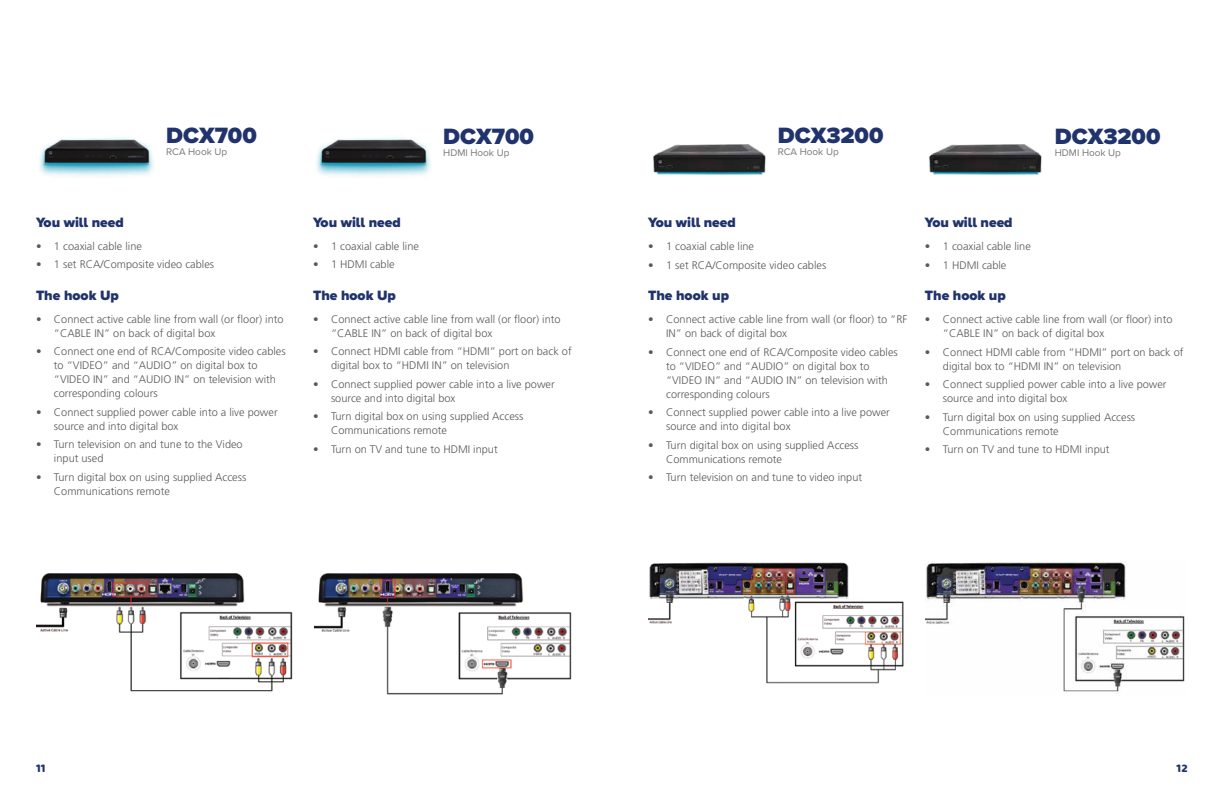
<style>
.page{position:relative;width:1224px;height:792px;background:#fff}
.page>*{position:absolute;margin:0;border:0;box-sizing:border-box;transform-origin:0 0}
.t1{font:900 22.9px "Proxima Nova A";color:#20336c}
.t2{font:900 14px "Proxima Nova A";color:#20336c}
.t3{font:12px "Baloo";color:#20336c}
.t4{font:300 11px/14px "Frutiger LT Std";color:#58595b}
.t5{font:10px "Proxima Nova A";color:#77787b}
</style>
<div class="page">
<img style="left:39px;top:137px;width:115px;height:40px">
<img style="left:316px;top:137px;width:115px;height:40px">
<img style="left:37px;top:573px;width:256px;height:119px">
<img style="left:314px;top:573px;width:258px;height:122px">
<img style="left:653px;top:144px;width:113px;height:31px">
<img style="left:929px;top:144px;width:113px;height:31px">
<img style="left:648px;top:562px;width:256px;height:122px">
<img style="left:925px;top:561px;width:260px;height:131px">
<h1 class="t1" style="left:166px;top:119px;width:92px">DCX700</h1>
<p class="t5" style="left:166px;top:144px;width:62px">RCA Hook Up</p>
<p class="t2" style="left:36px;top:211px;width:89px">You will need</p>
<p class="t4" style="left:36px;top:239px;width:107px">• 1 coaxial cable line</p>
<p class="t4" style="left:36px;top:257px;width:180px">• 1 set RCA/Composite video cables</p>
<p class="t2" style="left:36px;top:284px;width:84px">The hook Up</p>
<p class="t4" style="left:54px;top:312px;width:231px;text-indent:-18px">• Connect active cable line from wall (or floor) into “CABLE IN” on back of digital box</p>
<p class="t4" style="left:54px;top:344px;width:233px;text-indent:-18px">• Connect one end of RCA/Composite video cables to “VIDEO” and “AUDIO” on digital box to “VIDEO IN” and “AUDIO IN” on television with corresponding colours</p>
<p class="t4" style="left:54px;top:405px;width:225px;text-indent:-18px">• Connect supplied power cable into a live power source and into digital box</p>
<p class="t4" style="left:54px;top:437px;width:190px;text-indent:-18px">• Turn television on and tune to the Video input used</p>
<p class="t4" style="left:54px;top:470px;width:194px;text-indent:-18px">• Turn digital box on using supplied Access<br>Communications remote</p>
<h1 class="t1" style="left:443px;top:119px;width:92px">DCX700</h1>
<p class="t5" style="left:443px;top:145px;width:68px">HDMI Hook Up</p>
<p class="t2" style="left:313px;top:211px;width:89px">You will need</p>
<p class="t4" style="left:313px;top:239px;width:107px">• 1 coaxial cable line</p>
<p class="t4" style="left:313px;top:257px;width:83px">• 1 HDMI cable</p>
<p class="t2" style="left:313px;top:284px;width:84px">The hook Up</p>
<p class="t4" style="left:331px;top:312px;width:231px;text-indent:-18px">• Connect active cable line from wall (or floor) into “CABLE IN” on back of digital box</p>
<p class="t4" style="left:331px;top:344px;width:242px;text-indent:-18px">• Connect HDMI cable from “HDMI” port on back of digital box to “HDMI IN” on television</p>
<p class="t4" style="left:331px;top:377px;width:225px;text-indent:-18px">• Connect supplied power cable into a live power source and into digital box</p>
<p class="t4" style="left:331px;top:409px;width:194px;text-indent:-18px">• Turn digital box on using supplied Access<br>Communications remote</p>
<p class="t4" style="left:313px;top:442px;width:186px">• Turn on TV and tune to HDMI input</p>
<h1 class="t1" style="left:778px;top:119px;width:107px">DCX3200</h1>
<p class="t5" style="left:778px;top:144px;width:62px">RCA Hook Up</p>
<h1 class="t1" style="left:1055px;top:119px;width:107px">DCX3200</h1>
<p class="t5" style="left:1055px;top:145px;width:68px">HDMI Hook Up</p>
<p class="t2" style="left:648px;top:212px;width:89px">You will need</p>
<p class="t4" style="left:648px;top:240px;width:107px">• 1 coaxial cable line</p>
<p class="t4" style="left:648px;top:258px;width:180px">• 1 set RCA/Composite video cables</p>
<p class="t2" style="left:648px;top:285px;width:82px">The hook up</p>
<p class="t4" style="left:666px;top:313px;width:243px;text-indent:-18px">• Connect active cable line from wall (or floor) to “RF<br>IN” on back of digital box</p>
<p class="t4" style="left:666px;top:345px;width:233px;text-indent:-18px">• Connect one end of RCA/Composite video cables to “VIDEO” and “AUDIO” on digital box to “VIDEO IN” and “AUDIO IN” on television with corresponding colours</p>
<p class="t4" style="left:666px;top:406px;width:225px;text-indent:-18px">• Connect supplied power cable into a live power source and into digital box</p>
<p class="t4" style="left:666px;top:438px;width:194px;text-indent:-18px">• Turn digital box on using supplied Access<br>Communications remote</p>
<p class="t4" style="left:648px;top:471px;width:216px">• Turn television on and tune to video input</p>
<p class="t2" style="left:925px;top:212px;width:89px">You will need</p>
<p class="t4" style="left:925px;top:240px;width:107px">• 1 coaxial cable line</p>
<p class="t4" style="left:925px;top:258px;width:83px">• 1 HDMI cable</p>
<p class="t2" style="left:925px;top:285px;width:82px">The hook up</p>
<p class="t4" style="left:943px;top:313px;width:231px;text-indent:-18px">• Connect active cable line from wall (or floor) into “CABLE IN” on back of digital box</p>
<p class="t4" style="left:943px;top:345px;width:242px;text-indent:-18px">• Connect HDMI cable from “HDMI” port on back of digital box to “HDMI IN” on television</p>
<p class="t4" style="left:943px;top:378px;width:225px;text-indent:-18px">• Connect supplied power cable into a live power source and into digital box</p>
<p class="t4" style="left:943px;top:410px;width:194px;text-indent:-18px">• Turn digital box on using supplied Access<br>Communications remote</p>
<p class="t4" style="left:925px;top:443px;width:186px">• Turn on TV and tune to HDMI input</p>
<p class="t3" style="left:36px;top:761px;width:11px">11</p>
<p class="t3" style="left:1177px;top:761px;width:13px">12</p>
</div>
